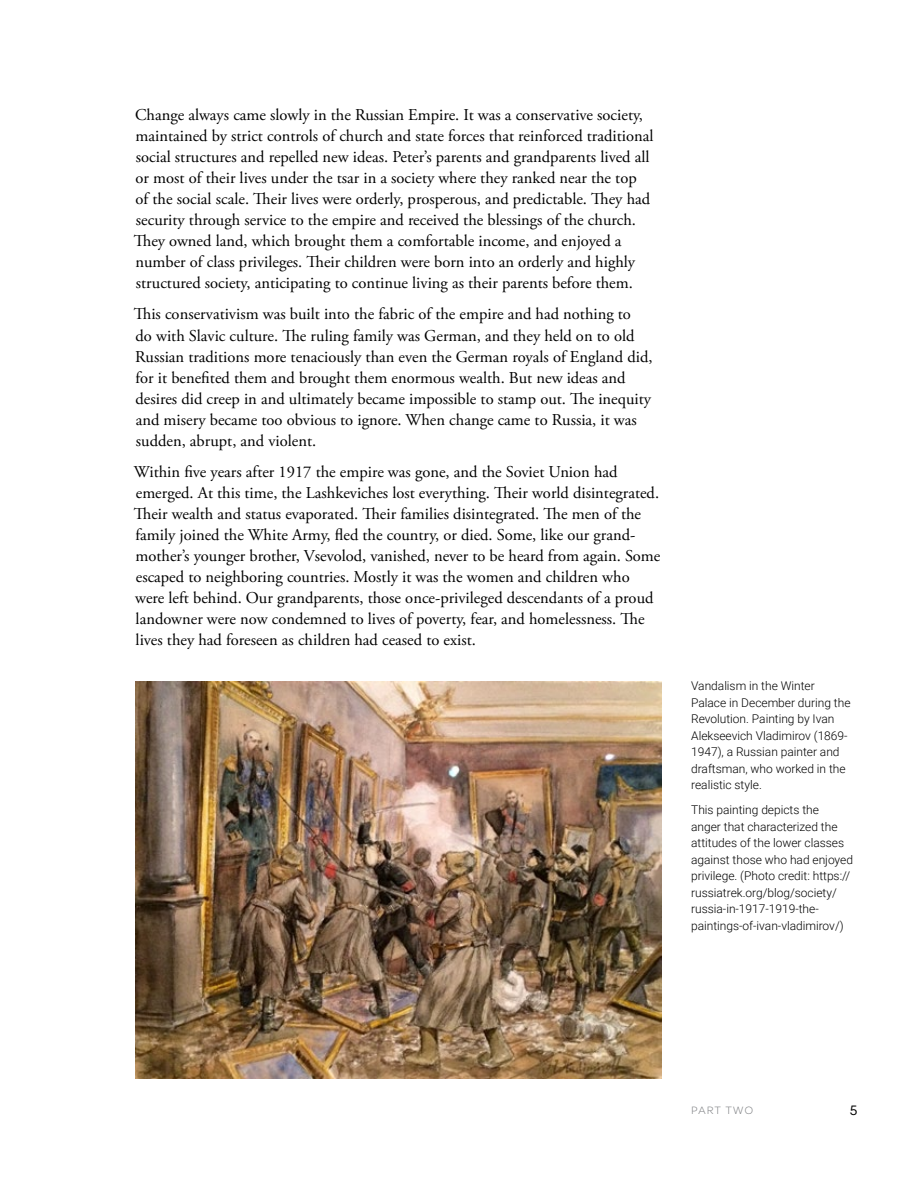
<style>
.page{position:relative;width:918px;height:1188px;background:#fff}
.page>*{position:absolute;margin:0;border:0;box-sizing:border-box;transform-origin:0 0}
.t1{font:16.5px/21px "Adobe Garamond Pro";color:#000}
.t2{font:13.5px "Sonny Cond";color:#000}
.t3{font:300 12px/16.5px "Roboto";color:#000}
.t4{font:300 10.5px "Sonny Cond";letter-spacing:.07em;color:#808285}
</style>
<div class="page">
<img style="left:135px;top:681px;width:527px;height:397px">
<p class="t1" style="left:134px;top:105px;width:521px">Change always came slowly in the Russian Empire. It was a conservative society, maintained by strict controls of church and state forces that reinforced traditional social structures and repelled new ideas. Peter’s parents and grandparents lived all or most of their lives under the tsar in a society where they ranked near the top<br>of the social scale. Their lives were orderly, prosperous, and predictable. They had security through service to the empire and received the blessings of the church.<br>They owned land, which brought them a comfortable income, and enjoyed a number of class privileges. Their children were born into an orderly and highly structured society, anticipating to continue living as their parents before them.</p>
<p class="t1" style="left:134px;top:304px;width:520px">This conservativism was built into the fabric of the empire and had nothing to<br>do with Slavic culture. The ruling family was German, and they held on to old Russian traditions more tenaciously than even the German royals of England did, for it benefited them and brought them enormous wealth. But new ideas and desires did creep in and ultimately became impossible to stamp out. The inequity and misery became too obvious to ignore. When change came to Russia, it was sudden, abrupt, and violent.</p>
<p class="t1" style="left:134px;top:462px;width:528px">Within five years after 1917 the empire was gone, and the Soviet Union had emerged. At this time, the Lashkeviches lost everything. Their world disintegrated.<br>Their wealth and status evaporated. Their families disintegrated. The men of the family joined the White Army, fled the country, or died. Some, like our grand&shy;mother’s younger brother, Vsevolod, vanished, never to be heard from again. Some escaped to neighboring countries. Mostly it was the women and children who were left behind. Our grandparents, those once-privileged descendants of a proud landowner were now condemned to lives of poverty, fear, and homelessness. The lives they had foreseen as children had ceased to exist.</p>
<p class="t3" style="left:691px;top:677px;width:161px">Vandalism in the Winter<br>Palace in December during the<br>Revolution. Painting by Ivan<br>Alekseevich Vladimirov (1869-<br>1947), a Russian painter and draftsman, who worked in the realistic style.</p>
<p class="t3" style="left:691px;top:801px;width:163px">This painting depicts the<br>anger that characterized the attitudes of the lower classes against those who had enjoyed privilege. (Photo credit: https:// russiatrek.org/blog/society/ russia-in-1917-1919-the&shy;paintings-of-ivan-vladimirov/)</p>
<p class="t4" style="left:691px;top:1104px;width:64px">PART TWO</p>
<p class="t2" style="left:850px;top:1101px;width:9px">5</p>
</div>
